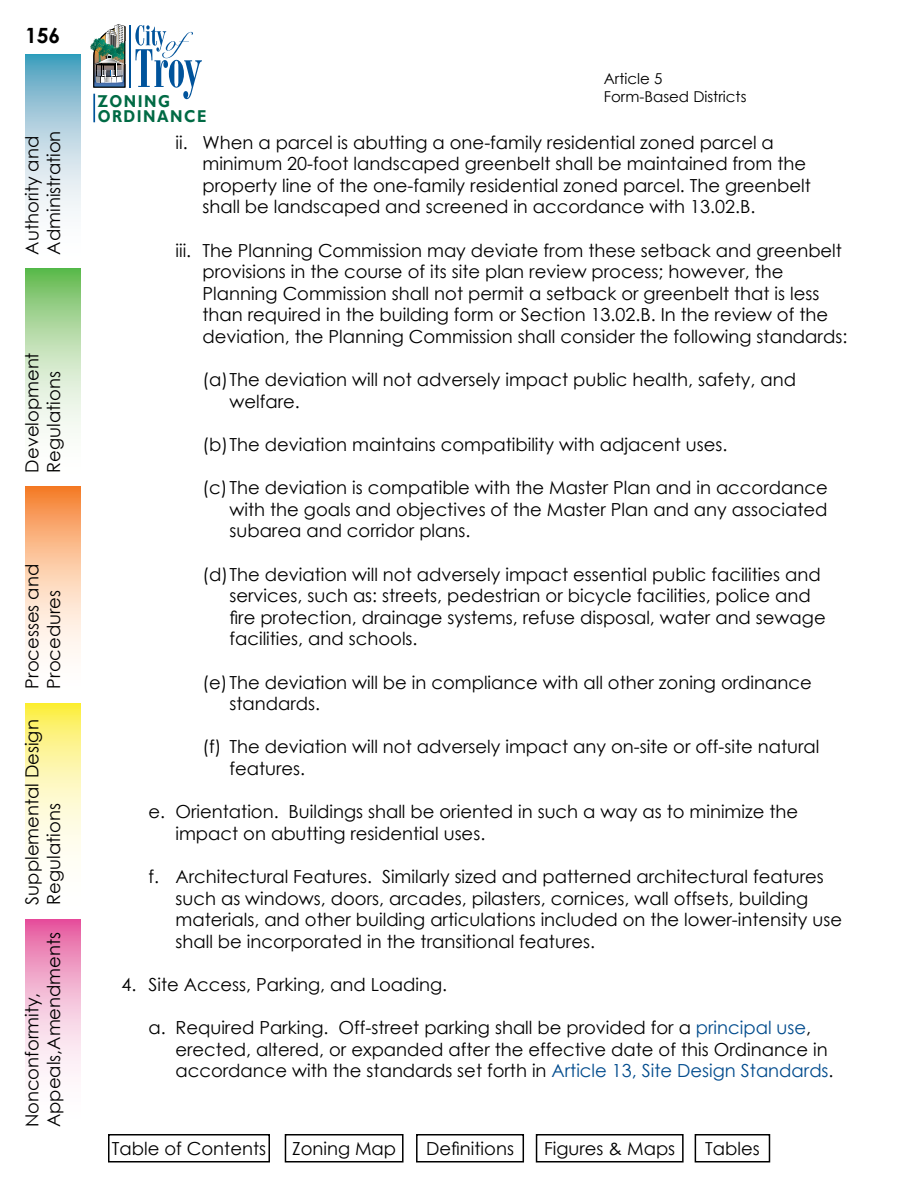
<style>
.page{position:relative;width:918px;height:1188px;background:#fff}
.page>*{position:absolute;margin:0;border:0;box-sizing:border-box;transform-origin:0 0}
.t1{font:700 21px "Century Gothic";color:#000}
.t2{font:18px/21.6px "Century Gothic";color:#000}
.t3{font:700 17.1px/15px "Gill Sans";letter-spacing:.1em;color:#006a44;scale:.86 1}
.t4{font:15px/18px "Century Gothic";color:#000}
.s1{color:#004b8d}
</style>
<div class="page">
<svg style="left:25px;top:54px;width:56px;height:160px;background:#afd1df"></svg>
<svg style="left:25px;top:268px;width:56px;height:165px;background:#bcdfb2"></svg>
<svg style="left:25px;top:486px;width:56px;height:171px;background:#fbc8a3"></svg>
<svg style="left:25px;top:704px;width:56px;height:157px;background:#fdf7b2"></svg>
<svg style="left:25px;top:920px;width:56px;height:155px;background:#f3b6d4"></svg>
<svg style="left:90px;top:24px;width:112px;height:75px"></svg>
<hr style="left:93px;top:94px;width:2px;height:28px;background:#00539b">
<div style="left:416px;top:1134px;width:108px;height:28px;border:2px solid #000"></div>
<div style="left:285px;top:1134px;width:119px;height:28px;border:2px solid #000"></div>
<div style="left:108px;top:1134px;width:162px;height:28px;border:2px solid #000"></div>
<div style="left:536px;top:1134px;width:148px;height:28px;border:2px solid #000"></div>
<div style="left:695px;top:1134px;width:75px;height:28px;border:2px solid #000"></div>
<p class="t1" style="left:25px;top:19px;width:37px">156</p>
<p class="t2" style="left:21px;top:255px;width:125px;rotate:-90deg">Authority and<br>Administration</p>
<p class="t2" style="left:21px;top:472px;width:122px;rotate:-90deg">Development<br>Regulations</p>
<p class="t2" style="left:21px;top:688px;width:126px;rotate:-90deg">Processes and<br>Procedures</p>
<p class="t2" style="left:21px;top:904px;width:187px;rotate:-90deg">Supplemental Design<br>Regulations</p>
<p class="t2" style="left:21px;top:1127px;width:197px;rotate:-90deg">Nonconformity,<br>Appeals,Amendments</p>
<p class="t3" style="left:98px;top:94px;width:128px">ZONING<br>ORDINANCE</p>
<p class="t4" style="left:604px;top:69px;width:144px">Article 5<br>Form-Based Districts</p>
<p class="t2" style="left:202px;top:131px;width:610px;text-indent:-27px">ii. When a parcel is abutting a one-family residential zoned parcel a minimum 20-foot landscaped greenbelt shall be maintained from the property line of the one-family residential zoned parcel. The greenbelt shall be landscaped and screened in accordance with 13.02.B.</p>
<p class="t2" style="left:202px;top:239px;width:646px;text-indent:-27px">iii. The Planning Commission may deviate from these setback and greenbelt provisions in the course of its site plan review process; however, the Planning Commission shall not permit a setback or greenbelt that is less than required in the building form or Section 13.02.B. In the review of the deviation, the Planning Commission shall consider the following standards:</p>
<p class="t2" style="left:230px;top:369px;width:568px;text-indent:-27px">(a)The deviation will not adversely impact public health, safety, and welfare.</p>
<p class="t2" style="left:202px;top:433px;width:527px">(b)The deviation maintains compatibility with adjacent uses.</p>
<p class="t2" style="left:230px;top:477px;width:600px;text-align:justify;text-indent:-27px">(c) The deviation is compatible with the Master Plan and in accordance with the goals and objectives of the Master Plan and any associated subarea and corridor plans.</p>
<p class="t2" style="left:230px;top:563px;width:598px;text-indent:-27px">(d)The deviation will not adversely impact essential public facilities and services, such as: streets, pedestrian or bicycle facilities, police and fire protection, drainage systems, refuse disposal, water and sewage facilities, and schools.</p>
<p class="t2" style="left:230px;top:671px;width:584px;text-indent:-27px">(e) The deviation will be in compliance with all other zoning ordinance standards.</p>
<p class="t2" style="left:230px;top:736px;width:592px;text-indent:-27px">(f) The deviation will not adversely impact any on-site or off-site natural features.</p>
<p class="t2" style="left:176px;top:801px;width:624px;text-indent:-27px">e. Orientation. Buildings shall be oriented in such a way as to minimize the impact on abutting residential uses.</p>
<p class="t2" style="left:176px;top:865px;width:668px;text-indent:-27px">f. Architectural Features. Similarly sized and patterned architectural features such as windows, doors, arcades, pilasters, cornices, wall offsets, building materials, and other building articulations included on the lower-intensity use shall be incorporated in the transitional features.</p>
<p class="t2" style="left:122px;top:973px;width:327px">4. Site Access, Parking, and Loading.</p>
<p class="t2" style="left:176px;top:1017px;width:660px;text-indent:-27px">a. Required Parking. Off-street parking shall be provided for a <span class="s1">principal use</span>, erected, altered, or expanded after the effective date of this Ordinance in accordance with the standards set forth in <span class="s1">Article 13, Site Design Standards</span>.</p>
<p class="t2" style="left:112px;top:1137px;width:156px">Table of Contents</p>
<p class="t2" style="left:292px;top:1137px;width:106px">Zoning Map</p>
<p class="t2" style="left:426px;top:1137px;width:89px">Definitions</p>
<p class="t2" style="left:544px;top:1137px;width:133px">Figures &amp; Maps</p>
<p class="t2" style="left:705px;top:1137px;width:56px">Tables</p>
</div>
